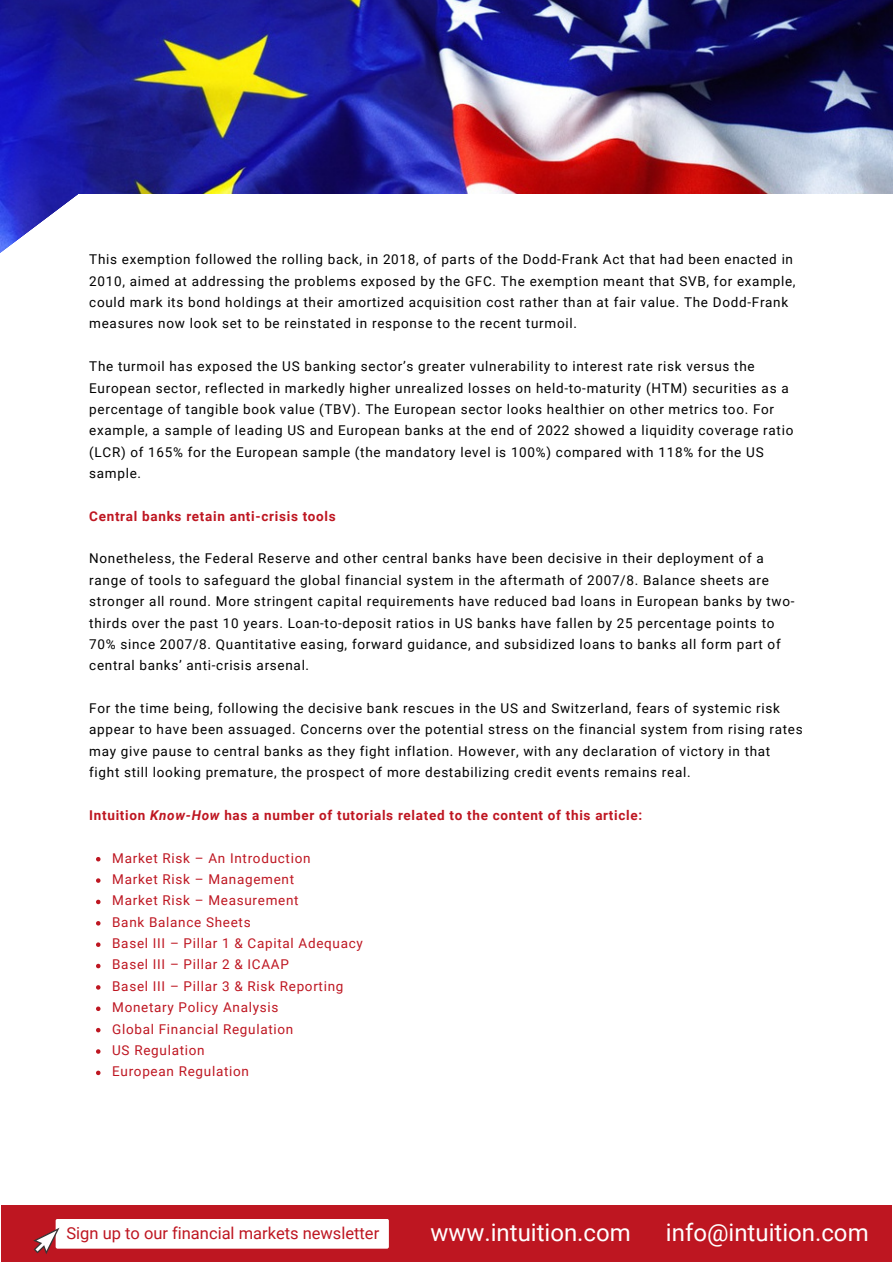
<style>
.page{position:relative;width:893px;height:1264px;background:#fff}
.page>*{position:absolute;margin:0;border:0;box-sizing:border-box;transform-origin:0 0}
.t1{font:24px "Roboto";color:#fff}
.t2{font:16.5px "Roboto";color:#be1621}
.t3{font:13.5px/21.3px "Roboto";letter-spacing:.055em;color:#000}
.t4{font:13.5px/21.3px "Roboto";letter-spacing:.055em;color:#be1621}
.t5{font:700 13.5px "Roboto";letter-spacing:.05em;color:#be1621}
.s1{font-style:italic}
</style>
<div class="page">
<img style="left:1px;top:0;width:891px;height:194px">
<svg style="left:0;top:194px;width:78px;height:59px"></svg>
<svg style="left:96px;top:857px;width:4px;height:4px"></svg>
<svg style="left:96px;top:878px;width:4px;height:4px"></svg>
<svg style="left:96px;top:899px;width:4px;height:5px"></svg>
<svg style="left:96px;top:921px;width:4px;height:4px"></svg>
<svg style="left:96px;top:942px;width:4px;height:4px"></svg>
<svg style="left:96px;top:963px;width:4px;height:5px"></svg>
<svg style="left:96px;top:985px;width:4px;height:4px"></svg>
<svg style="left:96px;top:1006px;width:4px;height:5px"></svg>
<svg style="left:96px;top:1027px;width:4px;height:5px"></svg>
<svg style="left:96px;top:1049px;width:4px;height:4px"></svg>
<svg style="left:96px;top:1070px;width:4px;height:5px"></svg>
<div style="left:1px;top:1204px;width:890px;height:57px;background:#be1621"></div>
<div style="left:56px;top:1218px;width:333px;height:30px;background:#fff;border-radius:2px"></div>
<svg style="left:33px;top:1227px;width:34px;height:27px"></svg>
<p class="t3" style="left:89px;top:249px;width:707px">This exemption followed the rolling back, in 2018, of parts of the Dodd-Frank Act that had been enacted in 2010, aimed at addressing the problems exposed by the GFC. The exemption meant that SVB, for example, could mark its bond holdings at their amortized acquisition cost rather than at fair value. The Dodd-Frank measures now look set to be reinstated in response to the recent turmoil.</p>
<p class="t3" style="left:89px;top:356px;width:705px">The turmoil has exposed the US banking sector’s greater vulnerability to interest rate risk versus the European sector, reflected in markedly higher unrealized losses on held-to-maturity (HTM) securities as a percentage of tangible book value (TBV). The European sector looks healthier on other metrics too. For example, a sample of leading US and European banks at the end of 2022 showed a liquidity coverage ratio (LCR) of 165% for the European sample (the mandatory level is 100%) compared with 118% for the US sample.</p>
<p class="t5" style="left:89px;top:508px;width:248px">Central banks retain anti-crisis tools</p>
<p class="t3" style="left:89px;top:548px;width:706px">Nonetheless, the Federal Reserve and other central banks have been decisive in their deployment of a range of tools to safeguard the global financial system in the aftermath of 2007/8. Balance sheets are stronger all round. More stringent capital requirements have reduced bad loans in European banks by two&shy;thirds over the past 10 years. Loan-to-deposit ratios in US banks have fallen by 25 percentage points to 70% since 2007/8. Quantitative easing, forward guidance, and subsidized loans to banks all form part of central banks’ anti-crisis arsenal.</p>
<p class="t3" style="left:89px;top:697px;width:715px">For the time being, following the decisive bank rescues in the US and Switzerland, fears of systemic risk appear to have been assuaged. Concerns over the potential stress on the financial system from rising rates may give pause to central banks as they fight inflation. However, with any declaration of victory in that fight still looking premature, the prospect of more destabilizing credit events remains real.</p>
<p class="t5" style="left:89px;top:807px;width:554px">Intuition <span class="s1">Know-How</span> has a number of tutorials related to the content of this article:</p>
<p class="t4" style="left:112px;top:847px;width:252px">Market Risk – An Introduction<br>Market Risk – Management<br>Market Risk – Measurement<br>Bank Balance Sheets<br>Basel III – Pillar 1 &amp; Capital Adequacy<br>Basel III – Pillar 2 &amp; ICAAP<br>Basel III – Pillar 3 &amp; Risk Reporting<br>Monetary Policy Analysis<br>Global Financial Regulation<br>US Regulation<br>European Regulation</p>
<p class="t2" style="left:66px;top:1223px;width:314px">Sign up to our financial markets newsletter</p>
<h1 class="t1" style="left:430px;top:1218px;width:202px">www.intuition.com</h1>
<h1 class="t1" style="left:666px;top:1218px;width:204px">info@intuition.com</h1>
</div>
